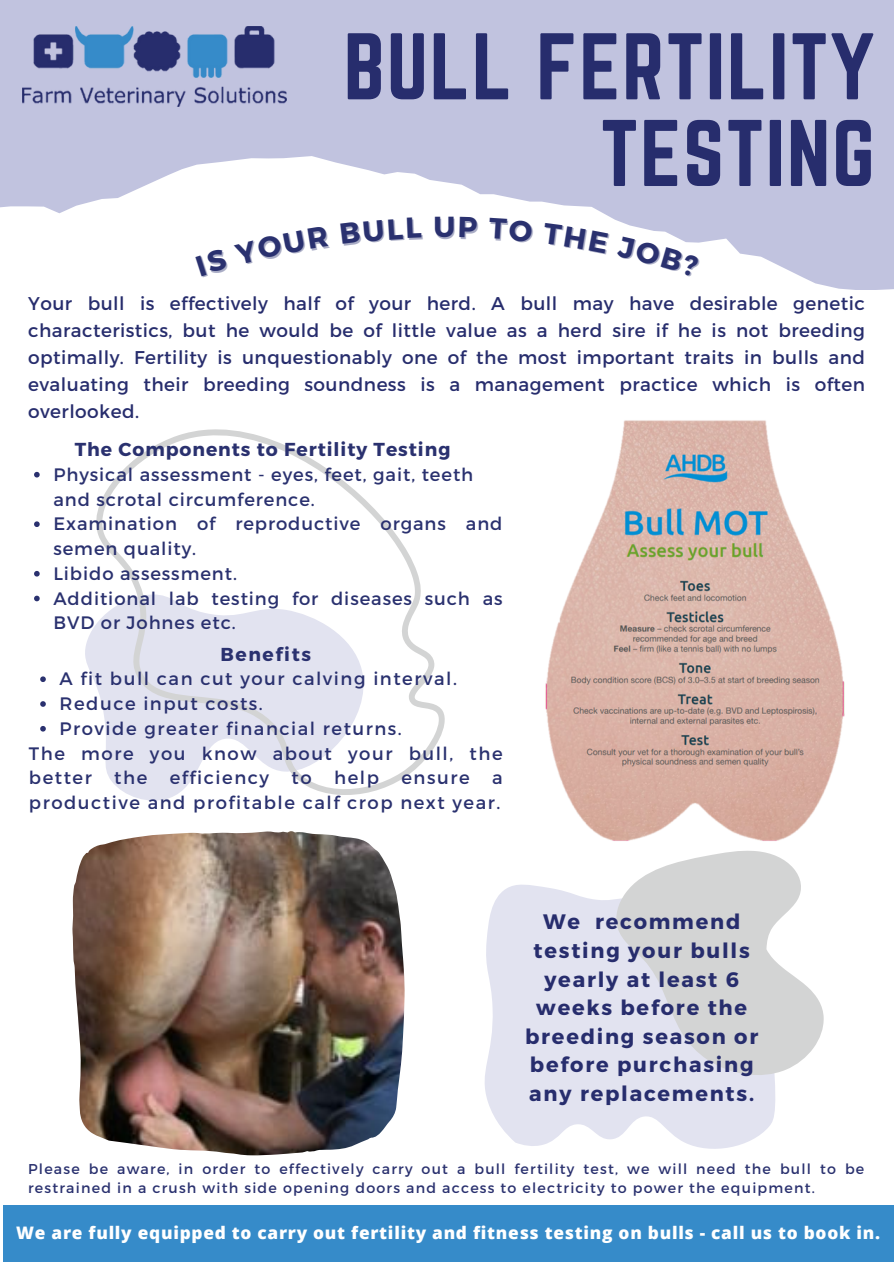
<style>
.page{position:relative;width:894px;height:1264px;background:#fff}
.page>*{position:absolute;margin:0;border:0;box-sizing:border-box;transform-origin:0 0}
.t1{font:82.65px/86.7px "Norwester";letter-spacing:.02em;color:#272d6d;text-align:right}
.t2{font:700 28.95px "Montserrat";color:#2a316f}
.t3{font:700 20.85px/28.5px "Montserrat";letter-spacing:.085em;color:#272d6d;text-align:center}
.t4{font:700 18.75px "Montserrat";letter-spacing:.05em;color:#2a316f}
.t5{font:700 18.75px "Montserrat";letter-spacing:.085em;color:#2a316f}
.t6{font:18.45px/27px "Montserrat";letter-spacing:.025em;color:#272d6d;text-align:justify}
.t7{font:18px/24.8px "Montserrat";letter-spacing:.05em;color:#2a316f;text-align:justify}
.t8{font:18px "Montserrat";letter-spacing:.085em;color:#2a316f}
.t9{font:800 17.25px "Open Sans";letter-spacing:.045em;color:#fff}
.t10{font:14.25px/19.2px "Montserrat";letter-spacing:.085em;color:#2a316f}
</style>
<div class="page">
<svg style="left:0;top:0;width:893px;height:290px;fill:#c1c3df"></svg>
<div style="left:3px;top:1205px;width:890px;height:57px;background:#368bc9"></div>
<img style="left:22px;top:27px;width:265px;height:79px">
<svg style="left:85px;top:633px;width:88px;height:168px"></svg>
<svg style="left:91px;top:429px;width:354px;height:367px"></svg>
<svg style="left:485px;top:884px;width:290px;height:265px;background:#e5e6f1"></svg>
<svg style="left:614px;top:850px;width:209px;height:226px;fill:#d3d4d4"></svg>
<img style="left:72px;top:831px;width:332px;height:324px">
<img style="left:545px;top:420px;width:300px;height:421px">
<svg style="left:40px;top:676px;width:6px;height:6px"></svg>
<svg style="left:40px;top:701px;width:6px;height:5px"></svg>
<svg style="left:40px;top:726px;width:6px;height:5px"></svg>
<svg style="left:34px;top:472px;width:6px;height:5px"></svg>
<svg style="left:34px;top:521px;width:6px;height:6px"></svg>
<svg style="left:34px;top:571px;width:6px;height:5px"></svg>
<svg style="left:34px;top:595px;width:6px;height:6px"></svg>
<svg style="left:195px;top:248px;width:33px;height:28px"></svg>
<svg style="left:234px;top:226px;width:95px;height:39px"></svg>
<svg style="left:340px;top:217px;width:81px;height:27px"></svg>
<svg style="left:459px;top:217px;width:18px;height:21px"></svg>
<svg style="left:488px;top:218px;width:44px;height:24px"></svg>
<svg style="left:542px;top:223px;width:66px;height:30px"></svg>
<svg style="left:616px;top:236px;width:83px;height:41px"></svg>
<p class="t1" style="left:343px;top:23px;width:532px">BULL FERTILITY<br>TESTING</p>
<h2 class="t2" style="left:433px;top:208px;width:24px">U</h2>
<p class="t6" style="left:28px;top:289px;width:838px">Your bull is effectively half of your herd. A bull may have desirable genetic characteristics, but he would be of little value as a herd sire if he is not breeding optimally. Fertility is unquestionably one of the most important traits in bulls and evaluating their breeding soundness is a management practice which is often overlooked.</p>
<p class="t4" style="left:75px;top:437px;width:377px">The Components to Fertility Testing</p>
<p class="t7" style="left:53px;top:461px;width:450px;text-align:left">Physical assessment - eyes, feet, gait, teeth and scrotal circumference.<br>Examination of reproductive organs and semen quality.<br>Libido assessment.<br>Additional lab testing for diseases such as<br>BVD or Johnes etc.</p>
<p class="t5" style="left:220px;top:641px;width:92px">Benefits</p>
<h4 class="t8" style="left:60px;top:667px;width:399px">A fit bull can cut your calving interval.</h4>
<p class="t8" style="left:60px;top:692px;width:205px">Reduce input costs.</p>
<p class="t8" style="left:60px;top:716px;width:344px">Provide greater financial returns.</p>
<p class="t7" style="left:29px;top:740px;width:475px">The more you know about your bull, the better the efficiency to help ensure a productive and profitable calf crop next year.</p>
<p class="t3" style="left:525px;top:906px;width:234px">We recommend testing your bulls yearly at least 6 weeks before the breeding season or before purchasing any replacements.</p>
<p class="t10" style="left:28px;top:1158px;width:837px">Please be aware, in order to effectively carry out a bull fertility test, we will need the bull to be restrained in a crush with side opening doors and access to electricity to power the equipment.</p>
<p class="t9" style="left:16px;top:1220px;width:865px">We are fully equipped to carry out fertility and fitness testing on bulls - call us to book in.</p>
</div>
